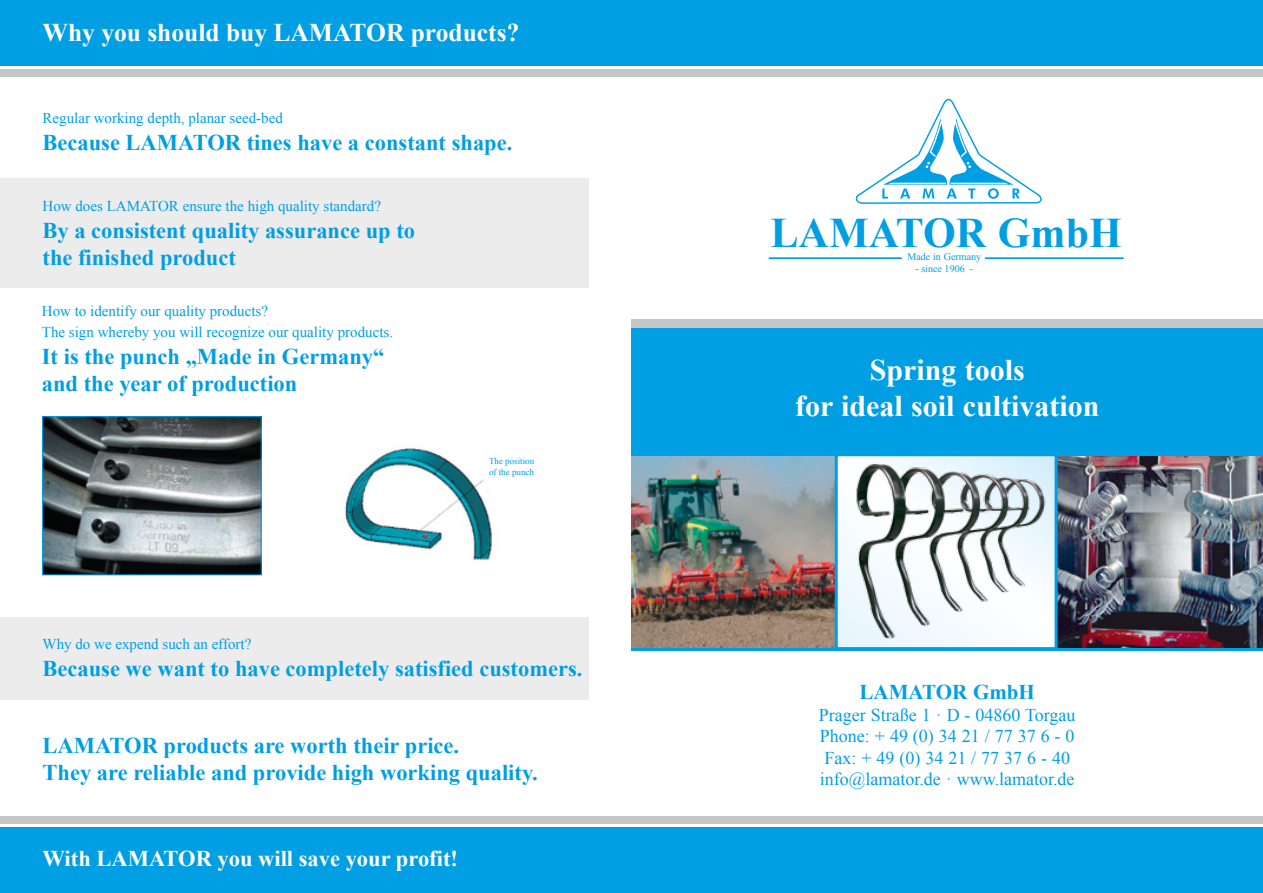
<style>
.page{position:relative;width:1263px;height:893px;background:#fff}
.page>*{position:absolute;margin:0;border:0;box-sizing:border-box;transform-origin:0 0}
.t1{font:700 42px "Times New Roman";color:#009ee3}
.t2{font:700 30px/36px "Times New Roman";color:#fff;text-align:center}
.t3{font:700 25.5px "Times New Roman";color:#fff}
.t4{font:700 22.5px/27px "Times New Roman";color:#009ee3}
.t5{font:700 22.5px "Times New Roman";color:#fff}
.t6{font:700 21px "Times New Roman";color:#009ee3}
.t7{font:18px/21.6px "Times New Roman";color:#009ee3}
.t8{font:15px/21.6px "Times New Roman";color:#009ee3}
.t9{font:10.05px "Times New Roman";color:#009ee3}
.t10{font:9px/10.8px "Times New Roman";color:#009ee3}
</style>
<div class="page">
<div style="left:0;top:816px;width:1263px;height:77px;background:#c5c6c6"></div>
<div style="left:0;top:824px;width:1263px;height:69px;background:#fff"></div>
<div style="left:0;top:827px;width:1263px;height:66px;background:#009ee3"></div>
<img style="left:44px;top:418px;width:216px;height:155px">
<div style="left:42px;top:416px;width:220px;height:159px;border:1px solid #009ee3"></div>
<div style="left:0;top:617px;width:589px;height:82px;background:#ececed"></div>
<div style="left:0;top:178px;width:589px;height:109px;background:#ececed"></div>
<div style="left:631px;top:320px;width:632px;height:316px;background:#c5c6c6"></div>
<div style="left:631px;top:328px;width:632px;height:323px;background:#009ee3"></div>
<img style="left:1057px;top:456px;width:206px;height:191px">
<img style="left:631px;top:456px;width:204px;height:191px">
<img style="left:839px;top:457px;width:214px;height:188px">
<div style="left:835px;top:453px;width:222px;height:197px;border:3px solid #009ee3"></div>
<svg style="left:856px;top:99px;width:186px;height:105px"></svg>
<hr style="left:985px;top:257px;width:139px;height:2px;background:#009ee3">
<hr style="left:769px;top:257px;width:133px;height:2px;background:#009ee3">
<div style="left:0;top:0;width:1263px;height:76px;background:#c5c6c6"></div>
<div style="left:0;top:0;width:1263px;height:68px;background:#fff"></div>
<div style="left:0;top:0;width:1263px;height:66px;background:#009ee3"></div>
<img style="left:344px;top:446px;width:148px;height:114px">
<p class="t3" style="left:43px;top:15px;width:478px">Why you should buy LAMATOR products?</p>
<p class="t8" style="left:43px;top:107px;width:242px">Regular working depth, planar seed-bed</p>
<p class="t4" style="left:43px;top:129px;width:471px">Because LAMATOR tines have a constant shape.</p>
<p class="t8" style="left:43px;top:195px;width:340px">How does LAMATOR ensure the high quality standard?</p>
<p class="t4" style="left:43px;top:216px;width:374px">By a consistent quality assurance up to the finished product</p>
<p class="t8" style="left:42px;top:300px;width:353px">How to identify our quality products?<br>The sign whereby you will recognize our quality products.</p>
<p class="t4" style="left:42px;top:343px;width:344px">It is the punch „Made in Germany“ and the year of production</p>
<p class="t10" style="left:489px;top:456px;width:47px">The position of the punch</p>
<p class="t8" style="left:43px;top:632px;width:210px">Why do we expend such an effort?</p>
<p class="t4" style="left:43px;top:654px;width:541px">Because we want to have completely satisfied customers.</p>
<p class="t4" style="left:43px;top:731px;width:497px">LAMATOR products are worth their price.<br>They are reliable and provide high working quality.</p>
<p class="t5" style="left:43px;top:843px;width:417px">With LAMATOR you will save your profit!</p>
<h1 class="t1" style="left:770px;top:204px;width:353px">LAMATOR GmbH</h1>
<p class="t9" style="left:907px;top:250px;width:75px">Made in Germany</p>
<p class="t9" style="left:915px;top:262px;width:59px">- since 1906 -</p>
<h2 class="t2" style="left:795px;top:352px;width:306px">Spring tools<br>for ideal soil cultivation</h2>
<p class="t6" style="left:859px;top:677px;width:177px">LAMATOR GmbH</p>
<p class="t7" style="left:819px;top:703px;width:258px">Prager Straße 1 · D - 04860 Torgau<br>Phone: + 49 (0) 34 21 / 77 37 6 - 0<br>Fax: + 49 (0) 34 21 / 77 37 6 - 40 info@lamator.de · www.lamator.de</p>
</div>
